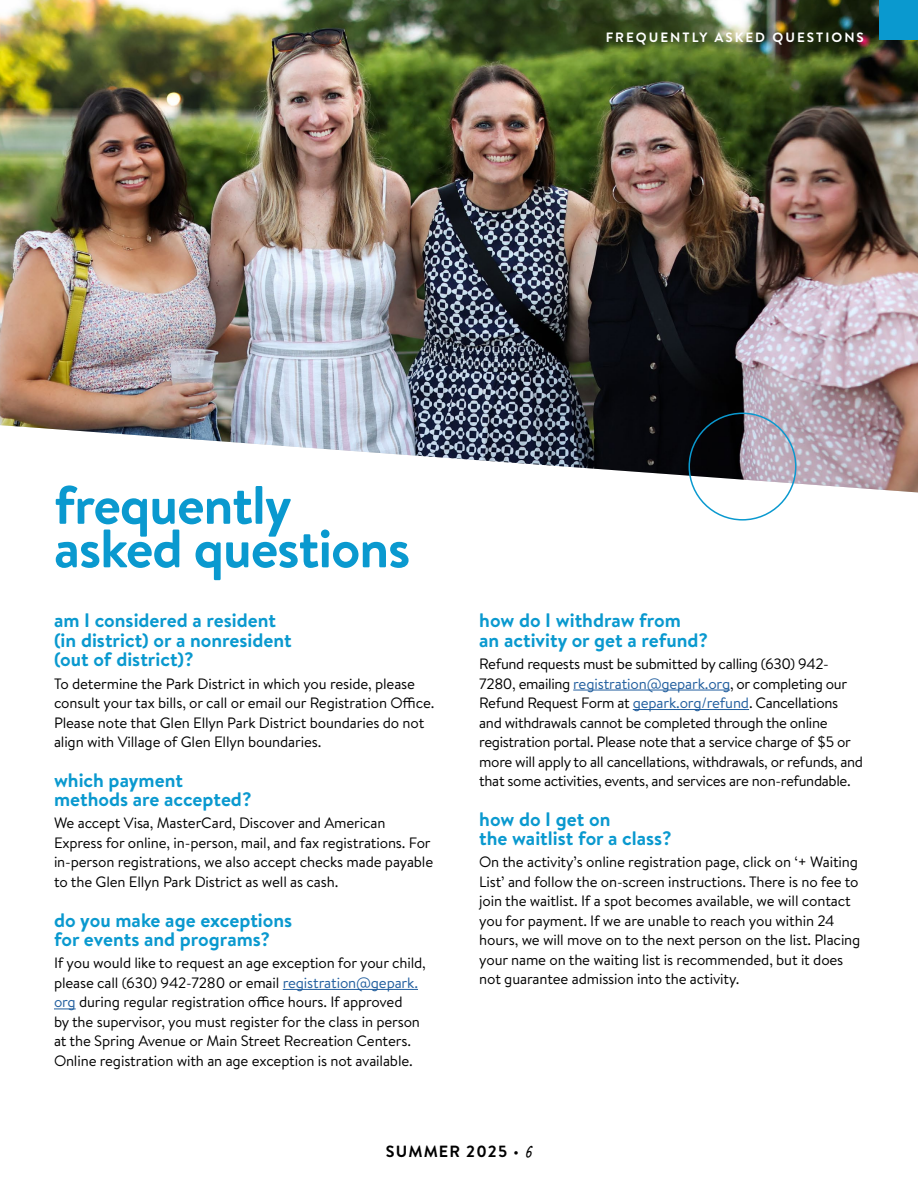
<style>
.page{position:relative;width:918px;height:1188px;background:#fff}
.page>*{position:absolute;margin:0;border:0;box-sizing:border-box;transform-origin:0 0}
.t1{font:700 54px/43.5px "Brandon Text";letter-spacing:-.02em;color:#0a99cf}
.t2{font:700 19.5px/19.5px "Brandon Text";color:#0a99cf}
.t3{font:700 16.2px "Brandon Text";letter-spacing:.07em;color:#000}
.t4{font:15px/19.5px "Brandon Text";letter-spacing:-.01em;color:#000}
.t5{font:700 13.5px "Brandon Text";letter-spacing:.15em;color:#fff}
.s1{color:#215e9e}
.s2{font-weight:400}
.s3{font-family:"Supa Mega Fantastic";font-weight:400;font-size:21.6px}
</style>
<div class="page">
<img style="left:0;top:0;width:918px;height:492px">
<hr style="left:283px;top:989px;width:135px;height:1px;background:#215e9e">
<svg style="left:54px;top:1009px;width:22px;height:1px"></svg>
<hr style="left:573px;top:690px;width:157px;height:1px;background:#215e9e">
<hr style="left:633px;top:709px;width:116px;height:1px;background:#215e9e">
<div style="left:688px;top:413px;width:108px;height:108px;border:2px solid #0a99cf;border-radius:50%"></div>
<div style="left:880px;top:0;width:38px;height:40px;background:#0a99cf"></div>
<p class="t5" style="left:606px;top:28px;width:260px">FREQUENTLY ASKED QUESTIONS</p>
<h1 class="t1" style="left:54px;top:482px;width:358px">frequently asked questions</h1>
<h2 class="t2" style="left:54px;top:610px;width:239px">am I considered a resident (in district) or a nonresident (out of district)?</h2>
<p class="t4" style="left:54px;top:673px;width:382px">To determine the Park District in which you reside, please consult your tax bills, or call or email our Registration Office.<br>Please note that Glen Ellyn Park District boundaries do not align with Village of Glen Ellyn boundaries.</p>
<h2 class="t2" style="left:54px;top:770px;width:199px">which payment methods are accepted?</h2>
<p class="t4" style="left:54px;top:813px;width:381px">We accept Visa, MasterCard, Discover and American Express for online, in-person, mail, and fax registrations. For in-person registrations, we also accept checks made payable to the Glen Ellyn Park District as well as cash.</p>
<h2 class="t2" style="left:54px;top:910px;width:240px">do you make age exceptions for events and programs?</h2>
<p class="t4" style="left:54px;top:953px;width:373px">If you would like to request an age exception for your child, please call (630) 942-7280 or email <span class="s1">registration@gepark. org</span> during regular registration office hours. If approved<br>by the supervisor, you must register for the class in person at the Spring Avenue or Main Street Recreation Centers.<br>Online registration with an age exception is not available.</p>
<h2 class="t2" style="left:479px;top:610px;width:231px">how do I withdraw from<br>an activity or get a refund?</h2>
<p class="t4" style="left:479px;top:654px;width:385px">Refund requests must be submitted by calling (630) 942- 7280, emailing <span class="s1">registration@gepark.org</span>, or completing our Refund Request Form at <span class="s1">gepark.org/refund</span>. Cancellations and withdrawals cannot be completed through the online registration portal. Please note that a service charge of $5 or more will apply to all cancellations, withdrawals, or refunds, and that some activities, events, and services are non-refundable.</p>
<h2 class="t2" style="left:479px;top:809px;width:194px">how do I get on<br>the waitlist for a class?</h2>
<p class="t4" style="left:479px;top:852px;width:383px">On the activity’s online registration page, click on ‘+ Waiting List’ and follow the on-screen instructions. There is no fee to join the waitlist. If a spot becomes available, we will contact you for payment. If we are unable to reach you within 24 hours, we will move on to the next person on the list. Placing your name on the waiting list is recommended, but it does not guarantee admission into the activity.</p>
<p class="t3" style="left:386px;top:1140px;width:148px">SUMMER 2025 <span class="s2">•</span> <span class="s3">6</span></p>
</div>
